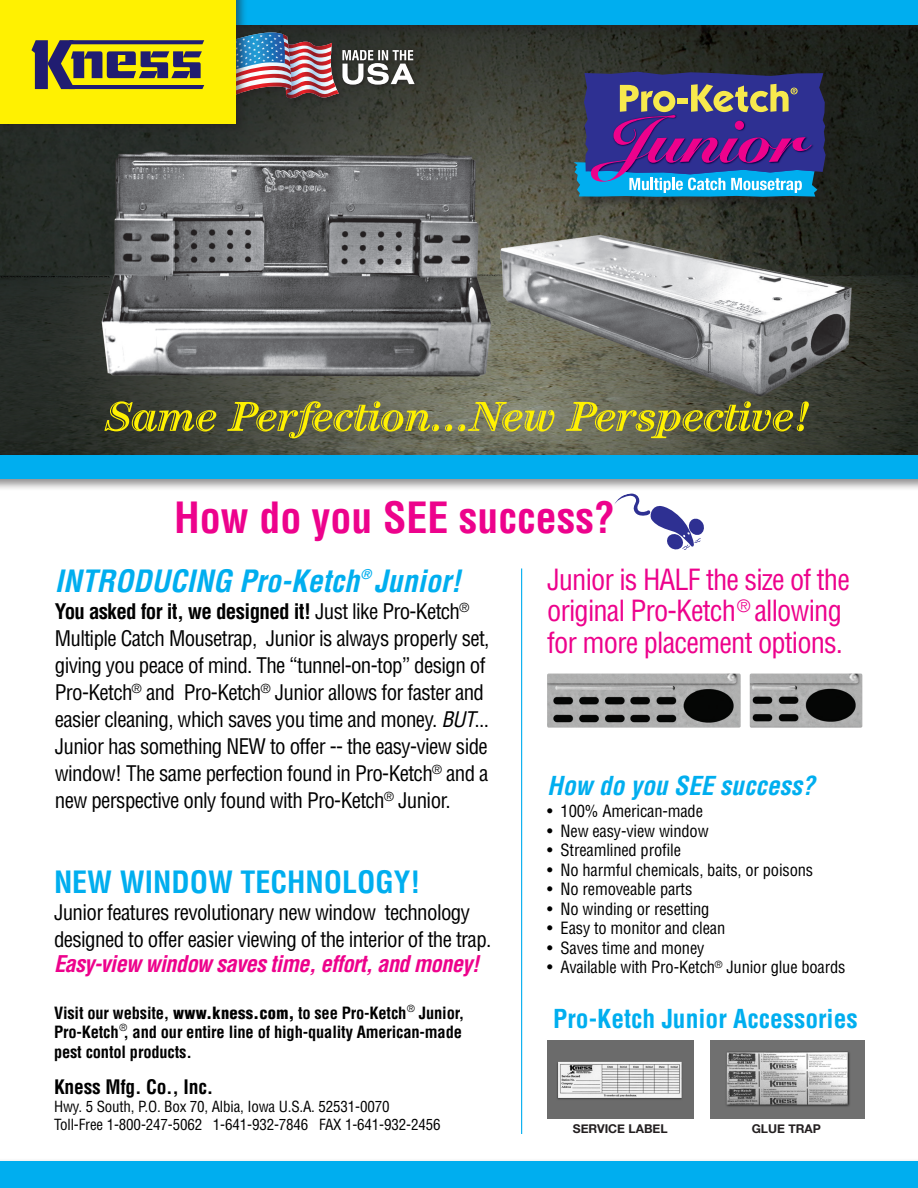
<style>
.page{position:relative;width:918px;height:1188px;background:#fff}
.page>*{position:absolute;margin:0;border:0;box-sizing:border-box;transform-origin:0 0}
.t1{font:700 condensed 42px "Helvetica";color:#ed028c}
.t2{font:italic 700 condensed 30px "Helvetica";color:#00aeef}
.t3{font:700 condensed 30px "Helvetica";color:#00aeef}
.t4{font:condensed 28.5px/31.5px "Helvetica";letter-spacing:-.03em;color:#ed028c}
.t5{font:700 condensed 25.5px "Helvetica";color:#00aeef}
.t6{font:italic 700 condensed 25.5px "Helvetica";color:#00aeef}
.t7{font:italic 700 condensed 22.5px "Helvetica";letter-spacing:-.03em;color:#ed028c}
.t8{font:condensed 21px/27px "Helvetica";letter-spacing:-.03em;color:#000}
.t9{font:700 condensed 19.5px "Helvetica";letter-spacing:-.01em;color:#000}
.t10{font:condensed 16.5px "Helvetica";letter-spacing:-.01em;color:#000}
.t11{font:700 condensed 16.5px/19.5px "Helvetica";letter-spacing:-.01em;color:#000}
.t12{font:condensed 15px "Helvetica";letter-spacing:-.01em;color:#000}
.t13{font:italic 700 condensed 13.05px "Helvetica";color:#00aeef}
.t14{font:700 12.15px "Helvetica Neue";color:#231f20}
.s1{font-weight:700}
.s2{font-style:italic}
.s3{font-weight:900}
</style>
<div class="page">
<img style="left:0;top:37px;width:918px;height:415px">
<img style="left:547px;top:1041px;width:146px;height:78px">
<img style="left:711px;top:1041px;width:154px;height:78px">
<div style="left:119px;top:0;width:799px;height:37px;background:#231f20;opacity:.5"></div>
<div style="left:122px;top:0;width:796px;height:25px;background:#00aeef"></div>
<div style="left:231px;top:30px;width:116px;height:77px;background:#2f322d"></div>
<div style="left:0;top:0;width:247px;height:136px;background:#231f20;opacity:.5"></div>
<div style="left:0;top:0;width:235px;height:123px;background:#fff101"></div>
<svg style="left:31px;top:40px;width:173px;height:49px"></svg>
<div style="left:340px;top:60px;width:79px;height:29px;background:#373831"></div>
<div style="left:340px;top:47px;width:78px;height:18px;background:#32332c"></div>
<img style="left:235px;top:32px;width:180px;height:67px">
<div style="left:572px;top:69px;width:266px;height:140px;background:#231f20;opacity:.5"></div>
<svg style="left:574px;top:72px;width:252px;height:125px"></svg>
<div style="left:0;top:452px;width:918px;height:40px;background:#231f20;opacity:.5"></div>
<div style="left:0;top:455px;width:918px;height:24px;background:#00aeef"></div>
<img style="left:750px;top:674px;width:112px;height:54px">
<img style="left:547px;top:674px;width:194px;height:54px">
<div style="left:0;top:1158px;width:918px;height:30px;background:#f7f7f7"></div>
<div style="left:0;top:1161px;width:918px;height:27px;background:#00aeef"></div>
<hr style="left:521px;top:568px;width:1px;height:566px;background:#00aeef">
<svg style="left:104px;top:401px;width:705px;height:37px"></svg>
<svg style="left:614px;top:493px;width:90px;height:57px"></svg>
<p class="t1" style="left:174px;top:492px;width:442px">How do you SEE success?</p>
<p class="t2" style="left:55px;top:563px;width:306px">INTRODUCING Pro-Ketch</p>
<p class="t13" style="left:361px;top:566px;width:12px">®</p>
<p class="t2" style="left:374px;top:563px;width:88px">Junior!</p>
<p class="t8" style="left:55px;top:598px;width:436px"><span class="s1">You asked for it, we designed it!</span> Just like Pro-Ketch<sup>® </sup>Multiple Catch Mousetrap, Junior is always properly set, giving you peace of mind. The “tunnel-on-top” design of Pro-Ketch<sup>®</sup> and Pro-Ketch<sup>®</sup> Junior allows for faster and easier cleaning, which saves you time and money. <span class="s2">BUT</span>...<br>Junior has something NEW to offer -- the easy-view side window! The same perfection found in Pro-Ketch<sup>®</sup> and a new perspective only found with Pro-Ketch<sup>®</sup> Junior.</p>
<p class="t3" style="left:54px;top:863px;width:368px">NEW WINDOW TECHNOLOGY!</p>
<p class="t8" style="left:54px;top:898px;width:439px">Junior features revolutionary new window technology designed to offer easier viewing of the interior of the trap.</p>
<p class="t7" style="left:54px;top:950px;width:427px">Easy-view window saves time, effort, and money!</p>
<p class="t11" style="left:54px;top:1003px;width:412px">Visit our website, <span class="s3">www.kness.com,</span> to see Pro-Ketch<sup>®</sup> Junior,<br>Pro-Ketch<sup>®</sup>, and our entire line of high-quality American-made</p>
<p class="t11" style="left:54px;top:1042px;width:139px">pest contol products.</p>
<p class="t9" style="left:54px;top:1074px;width:161px">Kness Mfg. Co., Inc.</p>
<p class="t12" style="left:54px;top:1097px;width:337px">Hwy. 5 South, P.O. Box 70, Albia, Iowa U.S.A. 52531-0070</p>
<p class="t12" style="left:54px;top:1115px;width:388px">Toll-Free 1-800-247-5062 1-641-932-7846 FAX 1-641-932-2456</p>
<p class="t4" style="left:547px;top:563px;width:304px">Junior is HALF the size of the original Pro-Ketch <sup>®</sup> allowing for more placement options.</p>
<p class="t6" style="left:547px;top:769px;width:269px">How do you SEE success?</p>
<p class="t10" style="left:547px;top:801px;width:157px">• 100% American-made</p>
<p class="t10" style="left:547px;top:820px;width:163px">• New easy-view window</p>
<p class="t10" style="left:547px;top:840px;width:135px">• Streamlined profile</p>
<p class="t10" style="left:547px;top:859px;width:268px">• No harmful chemicals, baits, or poisons</p>
<p class="t10" style="left:547px;top:879px;width:147px">• No removeable parts</p>
<p class="t10" style="left:547px;top:898px;width:164px">• No winding or resetting</p>
<p class="t10" style="left:547px;top:918px;width:180px">• Easy to monitor and clean</p>
<p class="t10" style="left:547px;top:937px;width:159px">• Saves time and money</p>
<p class="t10" style="left:547px;top:957px;width:300px">• Available with Pro-Ketch<sup>®</sup> Junior glue boards</p>
<p class="t5" style="left:553px;top:1003px;width:306px">Pro-Ketch Junior Accessories</p>
<p class="t14" style="left:573px;top:1117px;width:96px">SERVICE LABEL</p>
<p class="t14" style="left:752px;top:1117px;width:71px">GLUE TRAP</p>
</div>
